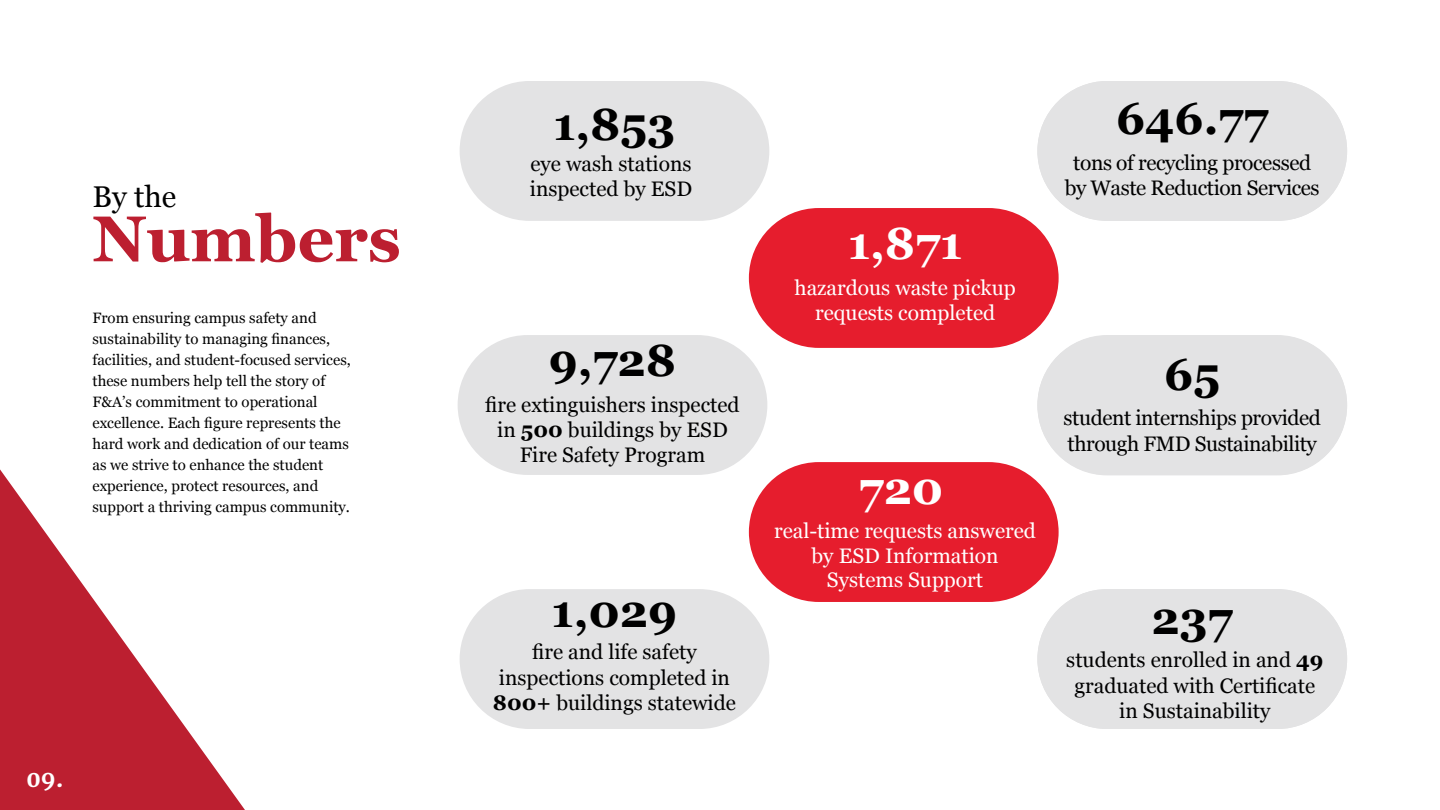
<style>
.page{position:relative;width:1440px;height:810px;background:#fff}
.page>*{position:absolute;margin:0;border:0;box-sizing:border-box;transform-origin:0 0}
.Title_01_Left{font:700 64.5px "Georgia";color:#bc1f30}
.Title_01_Center{font:700 45px "Georgia";color:#000}
.Title_01_Center-2{font:700 45px "Georgia";color:#fff}
.Title_03_Left{font:30px "Georgia";color:#000}
.t1{font:700 22.5px "Merriweather";color:#fff}
.Intro_Text_Center{font:21px/25.2px "Georgia";color:#000;text-align:center}
.Intro_Text_Center-2{font:21px/25.2px "Georgia";letter-spacing:-.02em;color:#000;text-align:center}
.Intro_Text_Center-3{font:21px/24.5px "Georgia";color:#fff;text-align:center}
.Intro_Text_Left{font:15px/21px "Georgia";color:#000}
.s1{font-weight:700}
</style>
<div class="page">
<svg style="left:0;top:469px;width:245px;height:341px;fill:#bc1f30"></svg>
<div style="left:749px;top:208px;width:310px;height:140px;background:#e61d2d;border-radius:70px"></div>
<div style="left:749px;top:462px;width:310px;height:140px;background:#e61d2d;border-radius:70px"></div>
<div style="left:460px;top:81px;width:309px;height:140px;background:#e3e3e4;border-radius:70px"></div>
<div style="left:458px;top:335px;width:309px;height:140px;background:#e3e3e4;border-radius:70px"></div>
<div style="left:460px;top:589px;width:309px;height:140px;background:#e3e3e4;border-radius:70px"></div>
<div style="left:1037px;top:81px;width:310px;height:140px;background:#e3e3e4;border-radius:70px"></div>
<div style="left:1037px;top:335px;width:310px;height:140px;background:#e3e3e4;border-radius:70px"></div>
<div style="left:1037px;top:589px;width:310px;height:140px;background:#e3e3e4;border-radius:70px"></div>
<p class="Title_03_Left" style="left:92px;top:174px;width:85px">By the</p>
<p class="Title_01_Left" style="left:92px;top:190px;width:310px">Numbers</p>
<p class="Intro_Text_Left" style="left:93px;top:307px;width:260px">From ensuring campus safety and sustainability to managing finances, facilities, and student-focused services, these numbers help tell the story of F&amp;A’s commitment to operational excellence. Each figure represents the hard work and dedication of our teams as we strive to enhance the student experience, protect resources, and support a thriving campus community.</p>
<h3 class="t1" style="left:27px;top:765px;width:38px">09.</h3>
<p class="Title_01_Center" style="left:553px;top:91px;width:124px">1,853</p>
<p class="Intro_Text_Center" style="left:530px;top:150px;width:164px;text-align:left">eye wash stations inspected by ESD</p>
<p class="Title_01_Center" style="left:549px;top:326px;width:129px">9,728</p>
<p class="Intro_Text_Center" style="left:485px;top:391px;width:256px">fire extinguishers inspected in <span class="s1">500</span> buildings by ESD<br>Fire Safety Program</p>
<p class="Title_01_Center" style="left:552px;top:578px;width:127px">1,029</p>
<p class="Intro_Text_Center" style="left:493px;top:639px;width:245px">fire and life safety inspections completed in<br><span class="s1">800+</span> buildings statewide</p>
<p class="Title_01_Center-2" style="left:848px;top:210px;width:116px">1,871</p>
<p class="Intro_Text_Center-3" style="left:794px;top:274px;width:223px;line-height:25.2px">hazardous waste pickup requests completed</p>
<p class="Title_01_Center-2" style="left:859px;top:454px;width:86px">720</p>
<p class="Intro_Text_Center-3" style="left:774px;top:518px;width:263px">real-time requests answered by ESD Information<br>Systems Support</p>
<p class="Title_01_Center" style="left:1116px;top:84px;width:154px">646.77</p>
<p class="Title_01_Center" style="left:1152px;top:83px;width:82px">1 4</p>
<p class="Intro_Text_Center-2" style="left:1062px;top:147px;width:262px">projects managed by OUA, totaling <span class="s1">$890M+</span> in budgets</p>
<p class="Intro_Text_Center-2" style="left:1065px;top:149px;width:256px">tons of recycling processed by Waste Reduction Services</p>
<p class="Title_01_Center" style="left:1152px;top:330px;width:83px">337</p>
<p class="Title_01_Center" style="left:1164px;top:341px;width:58px">65</p>
<p class="Intro_Text_Center-2" style="left:1053px;top:394px;width:291px">contracts authored and executed for design and construction</p>
<p class="Intro_Text_Center-2" style="left:1064px;top:405px;width:259px;text-align:left">student internships provided through FMD Sustainability</p>
<p class="Title_01_Center" style="left:1152px;top:585px;width:83px">237</p>
<p class="Title_01_Center" style="left:1136px;top:594px;width:114px">1,147</p>
<p class="Intro_Text_Center" style="left:1066px;top:647px;width:259px">students enrolled in and <span class="s1">49 </span>graduated with Certificate in Sustainability</p>
<p class="Intro_Text_Center" style="left:1067px;top:655px;width:257px">invoices processed by OUA, totaling <span class="s1">$72M+</span></p>
</div>
